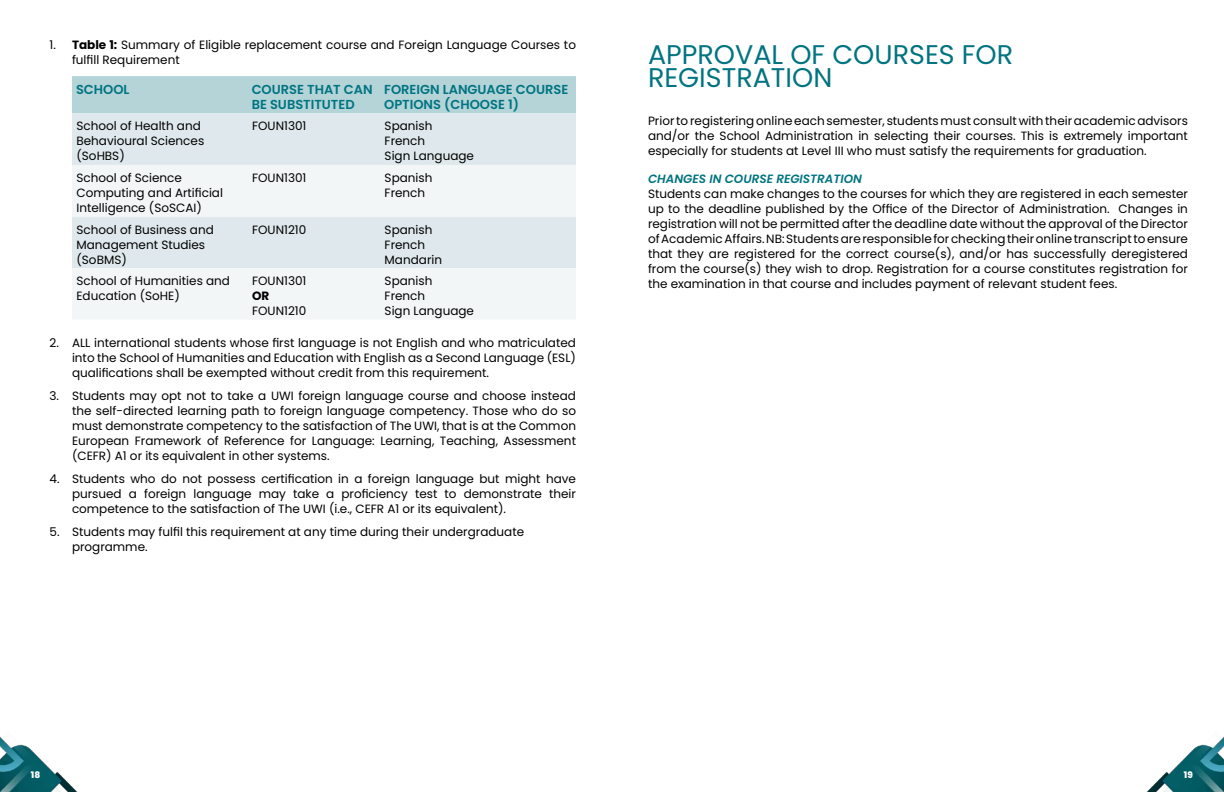
<style>
.page{position:relative;width:1224px;height:792px;background:#fff}
.page>*{position:absolute;margin:0;border:0;box-sizing:border-box;transform-origin:0 0}
.t1{font:27px/23px "Poppins";color:#007481}
.t2{font:600 13px/15.6px "Poppins";color:#007481}
.t3{font:12px/15px "Poppins";color:#000}
.t4{font:italic 600 12px "Poppins";color:#007481}
.t5{font:700 12px "Poppins";color:#000}
.t6{font:800 9px "Poppins";color:#fff}
.s1{font-weight:700}
</style>
<div class="page">
<img style="left:1146px;top:736px;width:78px;height:56px">
<img style="left:0;top:736px;width:78px;height:56px">
<div style="left:72px;top:76px;width:504px;height:37px;background:#b4d4d8"></div>
<div style="left:72px;top:113px;width:504px;height:52px;background:#dfe8ec"></div>
<svg style="left:72px;top:165px;width:504px;height:154px;fill:#f3f6f7"></svg>
<p class="t3" style="left:72px;top:37px;width:506px;text-indent:-22px">1. <span class="s1">Table 1:</span> Summary of Eligible replacement course and Foreign Language Courses to fulfill Requirement</p>
<p class="t2" style="left:76px;top:81px;width:55px">SCHOOL</p>
<p class="t2" style="left:252px;top:81px;width:123px">COURSE THAT CAN<br>BE SUBSTITUTED</p>
<p class="t2" style="left:384px;top:81px;width:186px">FOREIGN LANGUAGE COURSE<br>OPTIONS (CHOOSE 1)</p>
<p class="t3" style="left:76px;top:119px;width:129px">School of Health and<br>Behavioural Sciences (SoHBS)</p>
<p class="t3" style="left:252px;top:119px;width:56px">FOUN1301</p>
<p class="t3" style="left:385px;top:119px;width:91px">Spanish<br>French<br>Sign Language</p>
<p class="t3" style="left:76px;top:170px;width:148px">School of Science<br>Computing and Artificial<br>Intelligence (SoSCAI)</p>
<p class="t3" style="left:252px;top:170px;width:56px">FOUN1301</p>
<p class="t3" style="left:385px;top:170px;width:49px">Spanish<br>French</p>
<p class="t3" style="left:76px;top:222px;width:139px">School of Business and<br>Management Studies (SoBMS)</p>
<p class="t3" style="left:252px;top:222px;width:56px">FOUN1210</p>
<p class="t3" style="left:385px;top:222px;width:59px">Spanish<br>French<br>Mandarin</p>
<p class="t3" style="left:76px;top:274px;width:155px">School of Humanities and<br>Education (SoHE)</p>
<p class="t3" style="left:252px;top:274px;width:56px">FOUN1301</p>
<p class="t3" style="left:385px;top:274px;width:91px">Spanish<br>French<br>Sign Language</p>
<p class="t3" style="left:72px;top:336px;width:506px;text-align:justify;text-indent:-22px">2. ALL international students whose first language is not English and who matriculated into the School of Humanities and Education with English as a Second Language (ESL) qualifications shall be exempted without credit from this requirement.</p>
<p class="t3" style="left:72px;top:389px;width:506px;text-align:justify;text-indent:-22px">3. Students may opt not to take a UWI foreign language course and choose instead the self-directed learning path to foreign language competency. Those who do so must demonstrate competency to the satisfaction of The UWI, that is at the Common European Framework of Reference for Language: Learning, Teaching, Assessment (CEFR) A1 or its equivalent in other systems.</p>
<p class="t3" style="left:72px;top:472px;width:506px;text-align:justify;text-indent:-22px">4. Students who do not possess certification in a foreign language but might have pursued a foreign language may take a proficiency test to demonstrate their competence to the satisfaction of The UWI (i.e., CEFR A1 or its equivalent).</p>
<p class="t3" style="left:72px;top:525px;width:454px;text-indent:-22px">5. Students may fulfil this requirement at any time during their undergraduate programme.</p>
<p class="t5" style="left:252px;top:289px;width:19px">OR</p>
<p class="t3" style="left:252px;top:304px;width:56px">FOUN1210</p>
<h1 class="t1" style="left:648px;top:44px;width:367px">APPROVAL OF COURSES FOR<br>REGISTRATION</h1>
<p class="t3" style="left:648px;top:114px;width:541px;text-align:justify">Prior to registering online each semester, students must consult with their academic advisors and/or the School Administration in selecting their courses. This is extremely important especially for students at Level III who must satisfy the requirements for graduation.</p>
<p class="t4" style="left:648px;top:172px;width:216px">CHANGES IN COURSE REGISTRATION</p>
<p class="t3" style="left:648px;top:186px;width:542px;text-align:justify">Students can make changes to the courses for which they are registered in each semester up to the deadline published by the Office of the Director of Administration. Changes in registration will not be permitted after the deadline date without the approval of the Director of Academic Affairs. NB: Students are responsible for checking their online transcript to ensure that they are registered for the correct course(s), and/or has successfully deregistered from the course(s) they wish to drop. Registration for a course constitutes registration for the examination in that course and includes payment of relevant student fees.</p>
<p class="t6" style="left:31px;top:770px;width:11px">18</p>
<p class="t6" style="left:1184px;top:770px;width:10px">19</p>
</div>
